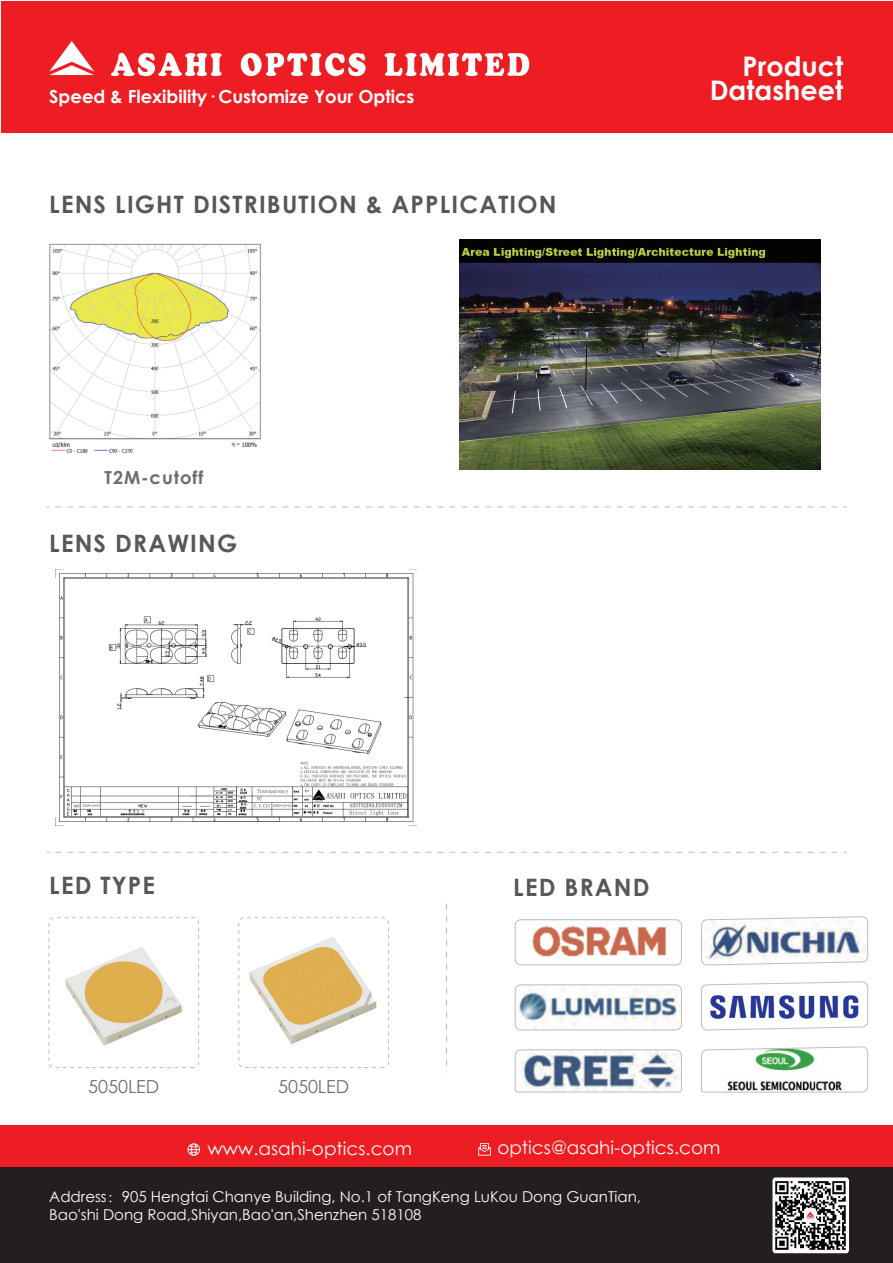
<style>
.page{position:relative;width:893px;height:1263px;background:#fff}
.page>*{position:absolute;margin:0;border:0;box-sizing:border-box;transform-origin:0 0}
.t1{font:700 27px/24px "Century Gothic";color:#fff;text-align:right}
.t2{font:700 24px "Century Gothic";letter-spacing:.05em;color:#57585a}
.t3{font:18px "Century Gothic";color:#fff}
.t4{font:700 18px "Century Gothic";color:#fff}
.t5{font:18px "Century Gothic";color:#6c6d70}
.t6{font:700 18px "Century Gothic";letter-spacing:.05em;color:#6d6e71}
.t7{font:15px/18px "Century Gothic";color:#fff}
.s1{font-family:"Adobe Song Std";font-weight:300}
</style>
<div class="page">
<div style="left:2px;top:1px;width:891px;height:132px;background:#ee1d23"></div>
<svg style="left:49px;top:41px;width:45px;height:34px"></svg>
<svg style="left:111px;top:53px;width:418px;height:23px"></svg>
<div style="left:0;top:1125px;width:893px;height:42px;background:#ee1d23"></div>
<div style="left:0;top:1167px;width:893px;height:96px;background:#231f20"></div>
<svg style="left:187px;top:1143px;width:13px;height:13px"></svg>
<svg style="left:478px;top:1143px;width:13px;height:12px"></svg>
<div style="left:49px;top:917px;width:150px;height:151px;border:1px dashed #bcbdc0;border-radius:5px"></div>
<div style="left:239px;top:917px;width:150px;height:151px;border:1px dashed #bcbdc0;border-radius:5px"></div>
<img style="left:772px;top:1177px;width:77px;height:76px">
<svg style="left:55px;top:507px;width:791px;height:1px"></svg>
<svg style="left:55px;top:852px;width:791px;height:1px"></svg>
<svg style="left:446px;top:903px;width:1px;height:169px"></svg>
<img style="left:532px;top:925px;width:134px;height:32px">
<div style="left:515px;top:919px;width:167px;height:46px;border:1px solid #bcbdc0;border-radius:6px"></div>
<img style="left:515px;top:986px;width:166px;height:44px">
<div style="left:515px;top:984px;width:167px;height:46px;border:1px solid #bcbdc0;border-radius:6px"></div>
<svg style="left:515px;top:1049px;width:167px;height:43px"></svg>
<svg style="left:701px;top:916px;width:167px;height:49px"></svg>
<svg style="left:701px;top:981px;width:167px;height:49px"></svg>
<svg style="left:701px;top:1046px;width:167px;height:46px"></svg>
<img style="left:710px;top:996px;width:149px;height:23px">
<img style="left:65px;top:947px;width:117px;height:99px">
<img style="left:249px;top:937px;width:128px;height:107px">
<img style="left:49px;top:244px;width:212px;height:209px">
<img style="left:459px;top:240px;width:362px;height:230px">
<img style="left:55px;top:569px;width:362px;height:256px">
<p class="t4" style="left:49px;top:82px;width:367px">Speed &amp; Flexibility· Customize Your Optics</p>
<h2 class="t2" style="left:49px;top:186px;width:509px">LENS LIGHT DISTRIBUTION &amp; APPLICATION</h2>
<p class="t6" style="left:105px;top:464px;width:100px">T2M-cutoff</p>
<h2 class="t2" style="left:49px;top:525px;width:189px">LENS DRAWING</h2>
<h1 class="t1" style="left:710px;top:53px;width:135px">Product<br>Datasheet</h1>
<h2 class="t2" style="left:49px;top:867px;width:107px">LED TYPE</h2>
<h2 class="t2" style="left:513px;top:869px;width:138px">LED BRAND</h2>
<p class="t5" style="left:88px;top:1074px;width:73px">5050LED</p>
<p class="t5" style="left:278px;top:1074px;width:73px">5050LED</p>
<p class="t3" style="left:207px;top:1135px;width:206px">www.asahi-optics.com</p>
<p class="t3" style="left:497px;top:1135px;width:225px">optics@asahi-optics.com</p>
<p class="t7" style="left:49px;top:1188px;width:593px">Address<span class="s1">：</span>905 Hengtai Chanye Building, No.1 of TangKeng LuKou Dong GuanTian,<br>Bao'shi Dong Road,Shiyan,Bao'an,Shenzhen 518108</p>
</div>
